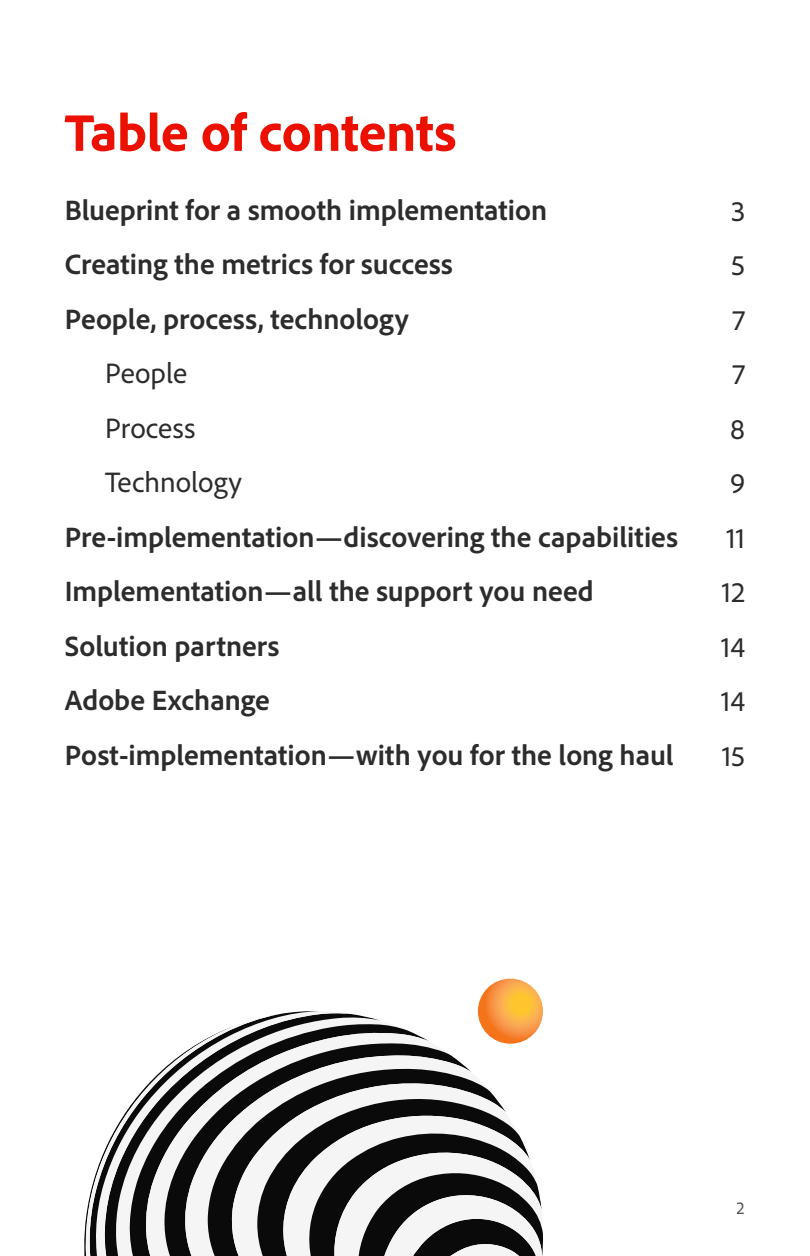
<style>
.page{position:relative;width:810px;height:1256px;background:#fff}
.page>*{position:absolute;margin:0;border:0;box-sizing:border-box;transform-origin:0 0}
.t1{font:800 54px "Adobe Clean";letter-spacing:-.005em;color:#eb1000}
.t2{font:700 29.25px/54.4px "Adobe Clean";color:#2c2c2c}
.t3{font:29.25px/54.4px "Adobe Clean";color:#2c2c2c}
.t4{font:18px "Adobe Clean";color:#2c2c2c}
</style>
<div class="page">
<svg style="left:351px;top:1043px;width:98px;height:11px"></svg>
<svg style="left:319px;top:1013px;width:32px;height:41px"></svg>
<svg style="left:319px;top:1054px;width:147px;height:13px;fill:#f5f5f5"></svg>
<svg style="left:84px;top:1011px;width:235px;height:245px"></svg>
<svg style="left:280px;top:1067px;width:193px;height:14px;fill:#0a0a0a"></svg>
<svg style="left:280px;top:1081px;width:214px;height:15px;fill:#f5f5f5"></svg>
<svg style="left:85px;top:1013px;width:195px;height:243px"></svg>
<svg style="left:257px;top:1096px;width:249px;height:160px;fill:#0a0a0a"></svg>
<svg style="left:281px;top:1114px;width:262px;height:142px"></svg>
<svg style="left:478px;top:978px;width:65px;height:65px;background:#f99f3e"></svg>
<h1 class="t1" style="left:65px;top:97px;width:394px">Table of contents</h1>
<p class="t2" style="left:65px;top:182px;width:484px">Blueprint for a smooth implementation<br>Creating the metrics for success<br>People, process, technology</p>
<p class="t3" style="left:105px;top:345px;width:138px">People<br>Process<br>Technology</p>
<p class="t2" style="left:65px;top:508px;width:615px">Pre-implementation—discovering the capabilities Implementation—all the support you need Solution partners<br>Adobe Exchange<br>Post-implementation—with you for the long haul</p>
<p class="t3" style="left:721px;top:183px;width:26px;text-align:center">3<br>5<br>7<br>7<br>8<br>9<br>11<br>12<br>14<br>14<br>15</p>
<p class="t4" style="left:737px;top:1196px;width:10px">2</p>
</div>
